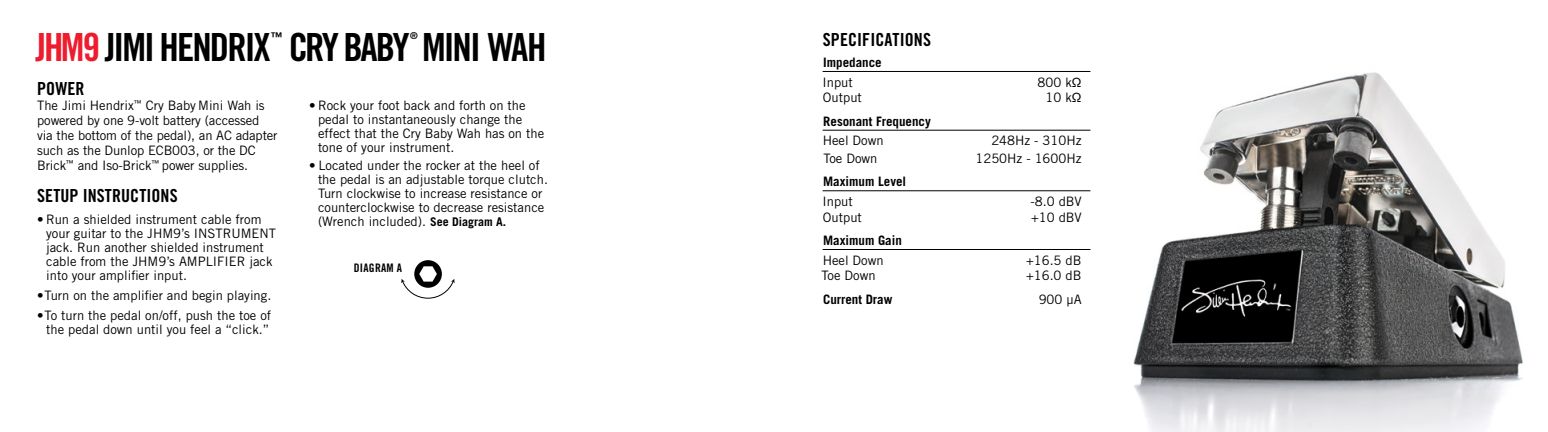
<style>
.page{position:relative;width:1548px;height:432px;background:#fff}
.page>*{position:absolute;margin:0;border:0;box-sizing:border-box;transform-origin:0 0}
.t1{font:38.8px "Trade Gothic Bold Cond Twenty";letter-spacing:-.05em;color:#000}
.Subhead{font:18px "Trade Gothic Bold Cond Twenty";letter-spacing:.005em;color:#000}
.Bullets{font:13px/14px "Trade Gothic";color:#000}
.Subhead-2{font:700 13px "Trade Gothic";color:#000}
.t2{font:12px "Trade Gothic Bold Cond Twenty";color:#000}
.Bullets-2{font:11.8px "Trade Gothic Bold Cond Twenty";letter-spacing:.02em;color:#000}
.t3{font:9.6px "Trade Gothic Bold Cond Twenty";color:#000}
.s1{color:#ed1c2e}
.s2{font-weight:700;font-size:12px}
.s3{font-family:"Helvetica Neue"}
</style>
<div class="page">
<div style="left:414px;top:260px;width:28px;height:28px;background:#000;border-radius:14px"></div>
<svg style="left:401px;top:266px;width:54px;height:33px"></svg>
<img style="left:999px;top:71px;width:524px;height:361px">
<hr style="left:823px;top:71px;width:267px;height:1px;background:#000">
<hr style="left:823px;top:130px;width:267px;height:1px;background:#000">
<hr style="left:823px;top:190px;width:267px;height:1px;background:#000">
<hr style="left:823px;top:249px;width:267px;height:1px;background:#000">
<p class="t3" style="left:410px;top:30px;width:9px">®</p>
<p class="t1" style="left:35px;top:23px;width:237px"><span class="s1">JHM9</span> JIMI HENDRIX</p>
<p class="t2" style="left:271px;top:30px;width:13px">™</p>
<p class="t1" style="left:289px;top:23px;width:259px">CRY BABY MINI WAH</p>
<p class="Subhead" style="left:37px;top:78px;width:49px">POWER</p>
<p class="Bullets" style="left:37px;top:98px;width:242px;line-height:15px">The Jimi Hendrix<sup>™</sup> Cry Baby Mini Wah is powered by one 9-volt battery (accessed via the bottom of the pedal), an AC adapter such as the Dunlop ECB003, or the DC Brick<sup>™</sup> and Iso-Brick<sup>™</sup> power supplies.</p>
<p class="Subhead" style="left:37px;top:185px;width:142px">SETUP INSTRUCTIONS</p>
<p class="Bullets" style="left:46px;top:213px;width:231px;text-indent:-9px">• Run a shielded instrument cable from your guitar to the JHM9’s INSTRUMENT jack. Run another shielded instrument cable from the JHM9’s AMPLIFIER jack into your amplifier input.</p>
<p class="Bullets" style="left:37px;top:288px;width:236px">•Turn on the amplifier and begin playing.</p>
<p class="Bullets" style="left:37px;top:308px;width:236px;text-align:center">•To turn the pedal on/off, push the toe of the pedal down until you feel a “click.”</p>
<p class="Bullets" style="left:318px;top:98px;width:228px;text-indent:-9px">• Rock your foot back and forth on the pedal to instantaneously change the effect that the Cry Baby Wah has on the tone of your instrument.</p>
<p class="Bullets" style="left:318px;top:158px;width:232px;text-indent:-9px">• Located under the rocker at the heel of the pedal is an adjustable torque clutch.<br>Turn clockwise to increase resistance or counterclockwise to decrease resistance (Wrench included). <span class="s2">See Diagram A.</span></p>
<p class="Bullets-2" style="left:354px;top:261px;width:50px">DIAGRAM A</p>
<p class="Subhead" style="left:823px;top:29px;width:110px">SPECIFICATIONS</p>
<p class="Subhead-2" style="left:823px;top:54px;width:60px">Impedance</p>
<p class="Bullets" style="left:822px;top:75px;width:32px">Input</p>
<p class="Bullets" style="left:1038px;top:75px;width:45px">800 k<span class="s3">Ω</span></p>
<p class="Bullets" style="left:823px;top:91px;width:41px">Output</p>
<p class="Bullets" style="left:1046px;top:91px;width:37px">10 k<span class="s3">Ω</span></p>
<p class="Subhead-2" style="left:823px;top:113px;width:109px">Resonant Frequency</p>
<p class="Bullets" style="left:823px;top:134px;width:63px">Heel Down</p>
<p class="Bullets" style="left:991px;top:134px;width:92px">248Hz - 310Hz</p>
<p class="Bullets" style="left:823px;top:151px;width:56px">Toe Down</p>
<p class="Bullets" style="left:975px;top:151px;width:108px">1250Hz - 1600Hz</p>
<p class="Subhead-2" style="left:823px;top:174px;width:85px">Maximum Level</p>
<p class="Bullets" style="left:822px;top:194px;width:32px">Input</p>
<p class="Bullets" style="left:1031px;top:194px;width:53px">-8.0 dBV</p>
<p class="Bullets" style="left:823px;top:210px;width:41px">Output</p>
<p class="Bullets" style="left:1031px;top:210px;width:52px">+10 dBV</p>
<p class="Subhead-2" style="left:823px;top:232px;width:80px">Maximum Gain</p>
<p class="Bullets" style="left:823px;top:253px;width:63px">Heel Down</p>
<p class="Bullets" style="left:1026px;top:253px;width:57px">+16.5 dB</p>
<p class="Bullets" style="left:822px;top:269px;width:56px">Toe Down</p>
<p class="Bullets" style="left:1026px;top:269px;width:57px">+16.0 dB</p>
<p class="Subhead-2" style="left:823px;top:291px;width:71px">Current Draw</p>
<p class="Bullets" style="left:1039px;top:292px;width:44px">900 µA</p>
</div>
